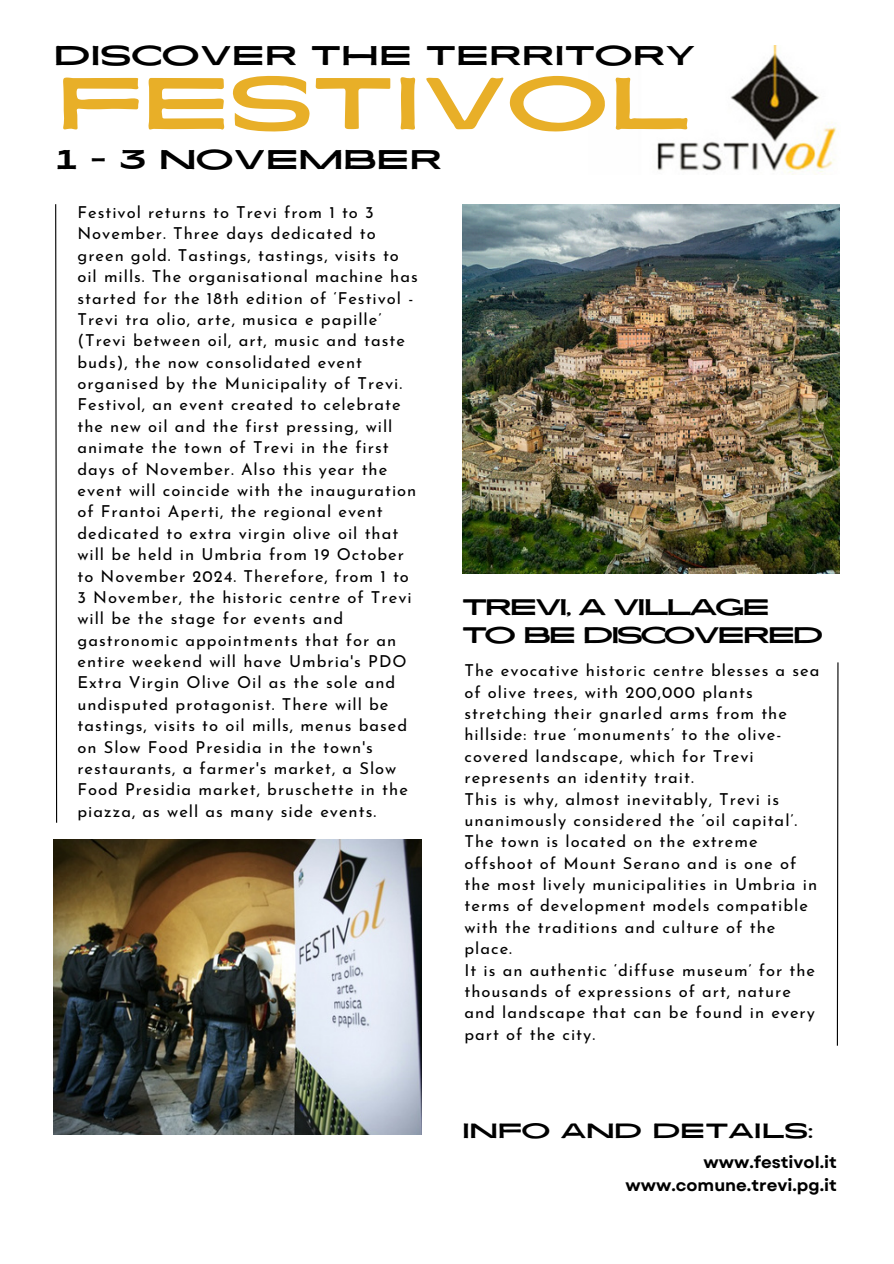
<style>
.page{position:relative;width:894px;height:1264px;background:#fff}
.page>*{position:absolute;margin:0;border:0;box-sizing:border-box;transform-origin:0 0}
.t1{font:72.75px "Ayr Lucidity Expand";color:#e8af28}
.t2{font:27px "Ayr Lucidity Expand";color:#000}
.t3{font:22.5px/28px "Ayr Lucidity Expand";letter-spacing:-.1em;color:#000}
.t4{font:20.55px "Ayr Lucidity Expand";color:#000}
.t5{font:16.5px/21.3px "Josefin Sans";letter-spacing:.06em;color:#000}
.t6{font:700 16.5px/22.5px "Garet";color:#000;text-align:right}
</style>
<div class="page">
<img style="left:54px;top:839px;width:368px;height:295px">
<img style="left:462px;top:204px;width:377px;height:369px">
<svg style="left:55px;top:204px;width:3px;height:619px"></svg>
<svg style="left:836px;top:662px;width:2px;height:384px"></svg>
<img style="left:657px;top:46px;width:180px;height:128px">
<h2 class="t2" style="left:54px;top:37px;width:643px">DISCOVER THE TERRITORY</h2>
<h1 class="t1" style="left:57px;top:53px;width:635px">FESTIVOL</h1>
<h2 class="t2" style="left:57px;top:141px;width:387px">1 - 3 NOVEMBER</h2>
<p class="t5" style="left:77px;top:199px;width:342px">Festivol returns to Trevi from 1 to 3<br>November. Three days dedicated to green gold. Tastings, tastings, visits to oil mills. The organisational machine has started for the 18th edition of ‘Festivol - Trevi tra olio, arte, musica e papille’ (Trevi between oil, art, music and taste buds), the now consolidated event organised by the Municipality of Trevi.<br>Festivol, an event created to celebrate the new oil and the first pressing, will animate the town of Trevi in the first days of November. Also this year the event will coincide with the inauguration of Frantoi Aperti, the regional event dedicated to extra virgin olive oil that will be held in Umbria from 19 October to November 2024. Therefore, from 1 to 3 November, the historic centre of Trevi will be the stage for events and gastronomic appointments that for an entire weekend will have Umbria's PDO Extra Virgin Olive Oil as the sole and undisputed protagonist. There will be tastings, visits to oil mills, menus based on Slow Food Presidia in the town's restaurants, a farmer's market, a Slow Food Presidia market, bruschette in the piazza, as well as many side events.</p>
<h3 class="t3" style="left:462px;top:593px;width:363px">TREVI, A VILLAGE<br>TO BE DISCOVERED</h3>
<p class="t5" style="left:464px;top:657px;width:356px">The evocative historic centre blesses a sea of olive trees, with 200,000 plants stretching their gnarled arms from the hillside: true ‘monuments’ to the olive&shy;covered landscape, which for Trevi represents an identity trait.<br>This is why, almost inevitably, Trevi is unanimously considered the ‘oil capital’.<br>The town is located on the extreme offshoot of Mount Serano and is one of the most lively municipalities in Umbria in terms of development models compatible with the traditions and culture of the place.<br>It is an authentic ‘diffuse museum’ for the thousands of expressions of art, nature and landscape that can be found in every part of the city.</p>
<p class="t4" style="left:462px;top:1116px;width:353px">INFO AND DETAILS:</p>
<p class="t6" style="left:625px;top:1151px;width:213px">www.festivol.it www.comune.trevi.pg.it</p>
</div>
